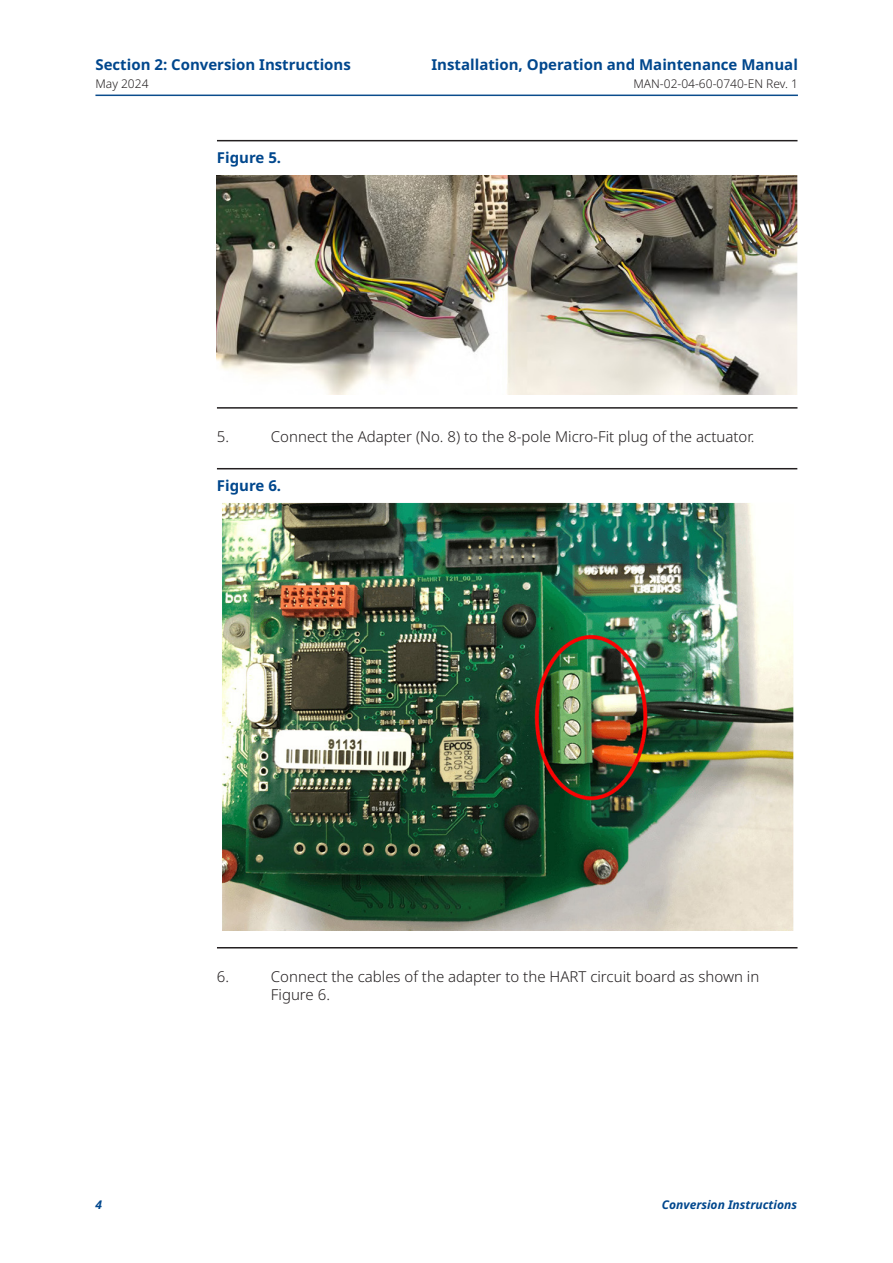
<style>
.page{position:relative;width:893px;height:1263px;background:#fff}
.page>*{position:absolute;margin:0;border:0;box-sizing:border-box;transform-origin:0 0}
._01_Body_text_numbered_lvl_1{font:300 15px/18px "Noto Sans";color:#231f20}
.t1{font:700 15px "Noto Sans";color:#01478d}
.t2{font:300 12px "Noto Sans";color:#231f20}
.t3{font:italic 700 12px "Noto Sans";color:#01478d}
</style>
<div class="page">
<img style="left:222px;top:503px;width:572px;height:427px">
<img style="left:217px;top:176px;width:581px;height:218px">
<hr style="left:95px;top:95px;width:703px;height:1px;background:#0b4c8c">
<hr style="left:217px;top:140px;width:580px;height:1px;background:#231f20">
<hr style="left:217px;top:407px;width:580px;height:2px;background:#231f20">
<hr style="left:217px;top:947px;width:580px;height:1px;background:#231f20">
<hr style="left:217px;top:468px;width:580px;height:1px;background:#231f20">
<p class="t1" style="left:95px;top:56px;width:257px">Section 2: Conversion Instructions</p>
<p class="t2" style="left:95px;top:77px;width:55px">May 2024</p>
<p class="t1" style="left:217px;top:149px;width:66px">Figure 5.</p>
<p class="t1" style="left:431px;top:56px;width:368px">Installation, Operation and Maintenance Manual</p>
<p class="t2" style="left:633px;top:77px;width:166px">MAN-02-04-60-0740-EN Rev. 1</p>
<p class="_01_Body_text_numbered_lvl_1" style="left:217px;top:428px;width:14px">5.</p>
<p class="_01_Body_text_numbered_lvl_1" style="left:271px;top:428px;width:485px">Connect the Adapter (No. 8) to the 8-pole Micro-Fit plug of the actuator.</p>
<p class="t1" style="left:217px;top:477px;width:66px">Figure 6.</p>
<p class="_01_Body_text_numbered_lvl_1" style="left:217px;top:968px;width:14px">6.</p>
<p class="_01_Body_text_numbered_lvl_1" style="left:271px;top:968px;width:490px">Connect the cables of the adapter to the HART circuit board as shown in<br>Figure 6.</p>
<p class="t3" style="left:95px;top:1196px;width:8px">4</p>
<p class="t3" style="left:662px;top:1196px;width:137px">Conversion Instructions</p>
</div>
